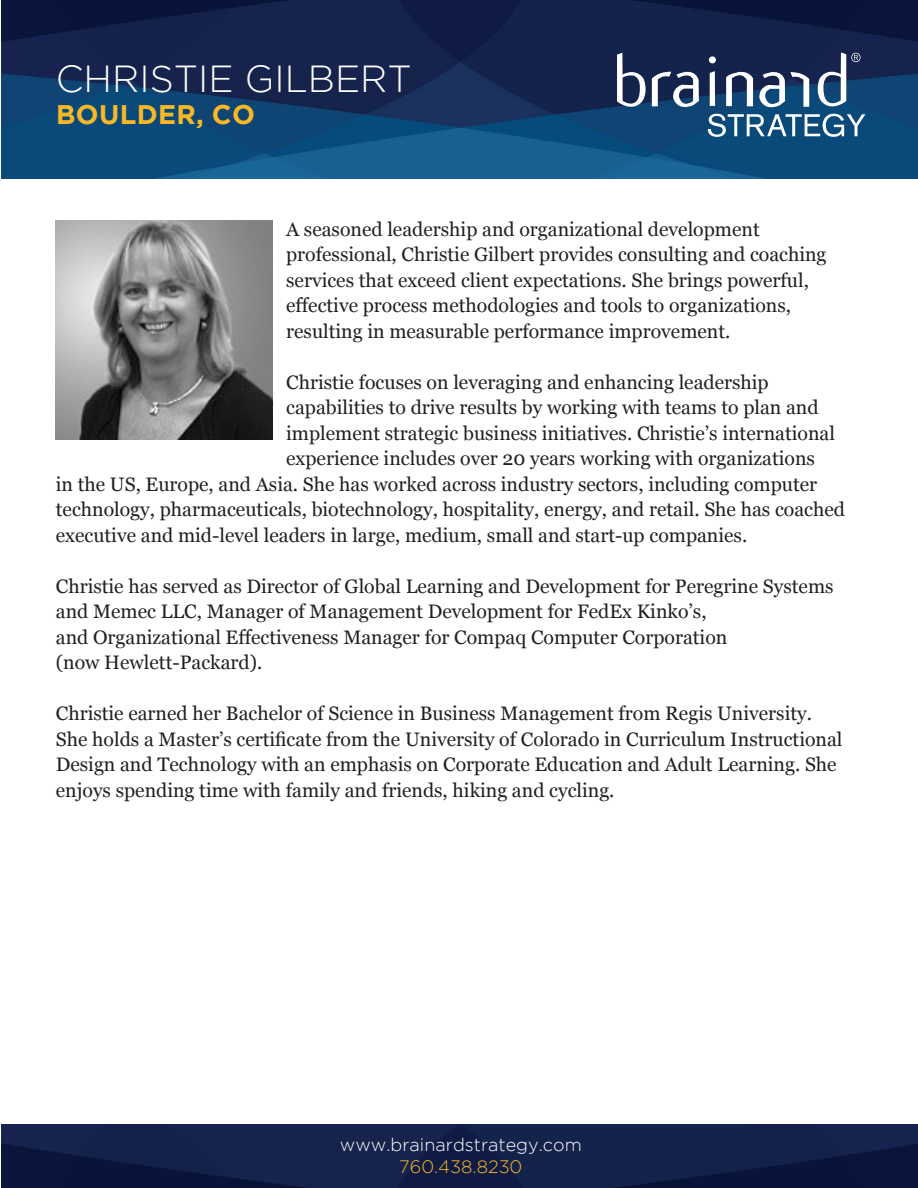
<style>
.page{position:relative;width:918px;height:1188px;background:#fff}
.page>*{position:absolute;margin:0;border:0;box-sizing:border-box;transform-origin:0 0}
.t1{font:300 37.65px "Gotham";color:#fff}
.t2{font:700 26.85px "Gotham";letter-spacing:.015em;color:#fbb825}
.Bio_Style{font:19.5px/25.5px "Georgia";color:#231f20}
.t3{font:300 18px "Gotham";color:#fff}
.t4{font:300 18px "Gotham";color:#fcb825}
</style>
<div class="page">
<img style="left:2px;top:1124px;width:916px;height:64px">
<img style="left:2px;top:0;width:916px;height:179px">
<svg style="left:617px;top:53px;width:82px;height:60px"></svg>
<svg style="left:708px;top:52px;width:157px;height:85px"></svg>
<img style="left:56px;top:221px;width:217px;height:218px">
<p class="t1" style="left:56px;top:58px;width:357px">CHRISTIE GILBERT</p>
<p class="t2" style="left:56px;top:99px;width:200px">BOULDER, CO</p>
<p class="Bio_Style" style="left:286px;top:215px;width:542px">A seasoned leadership and organizational development professional, Christie Gilbert provides consulting and coaching services that exceed client expectations. She brings powerful, effective process methodologies and tools to organizations, resulting in measurable performance improvement.</p>
<p class="Bio_Style" style="left:286px;top:368px;width:484px">Christie focuses on leveraging and enhancing leadership</p>
<p class="Bio_Style" style="left:286px;top:394px;width:534px">capabilities to drive results by working with teams to plan and</p>
<p class="Bio_Style" style="left:286px;top:419px;width:550px">implement strategic business initiatives. Christie’s international</p>
<p class="Bio_Style" style="left:286px;top:445px;width:530px">experience includes over 20 years working with organizations</p>
<p class="Bio_Style" style="left:56px;top:470px;width:763px">in the US, Europe, and Asia. She has worked across industry sectors, including computer</p>
<p class="Bio_Style" style="left:56px;top:496px;width:791px">technology, pharmaceuticals, biotechnology, hospitality, energy, and retail. She has coached</p>
<p class="Bio_Style" style="left:56px;top:521px;width:693px">executive and mid-level leaders in large, medium, small and start-up companies.</p>
<p class="Bio_Style" style="left:56px;top:572px;width:779px">Christie has served as Director of Global Learning and Development for Peregrine Systems and Memec LLC, Manager of Management Development for FedEx Kinko’s,<br>and Organizational Effectiveness Manager for Compaq Computer Corporation<br>(now Hewlett-Packard).</p>
<p class="Bio_Style" style="left:56px;top:700px;width:788px">Christie earned her Bachelor of Science in Business Management from Regis University.<br>She holds a Master’s certificate from the University of Colorado in Curriculum Instructional Design and Technology with an emphasis on Corporate Education and Adult Learning. She enjoys spending time with family and friends, hiking and cycling.</p>
<p class="t3" style="left:340px;top:1135px;width:243px">www.brainardstrategy.com</p>
<p class="t4" style="left:399px;top:1156px;width:125px">760.438.8230</p>
</div>
